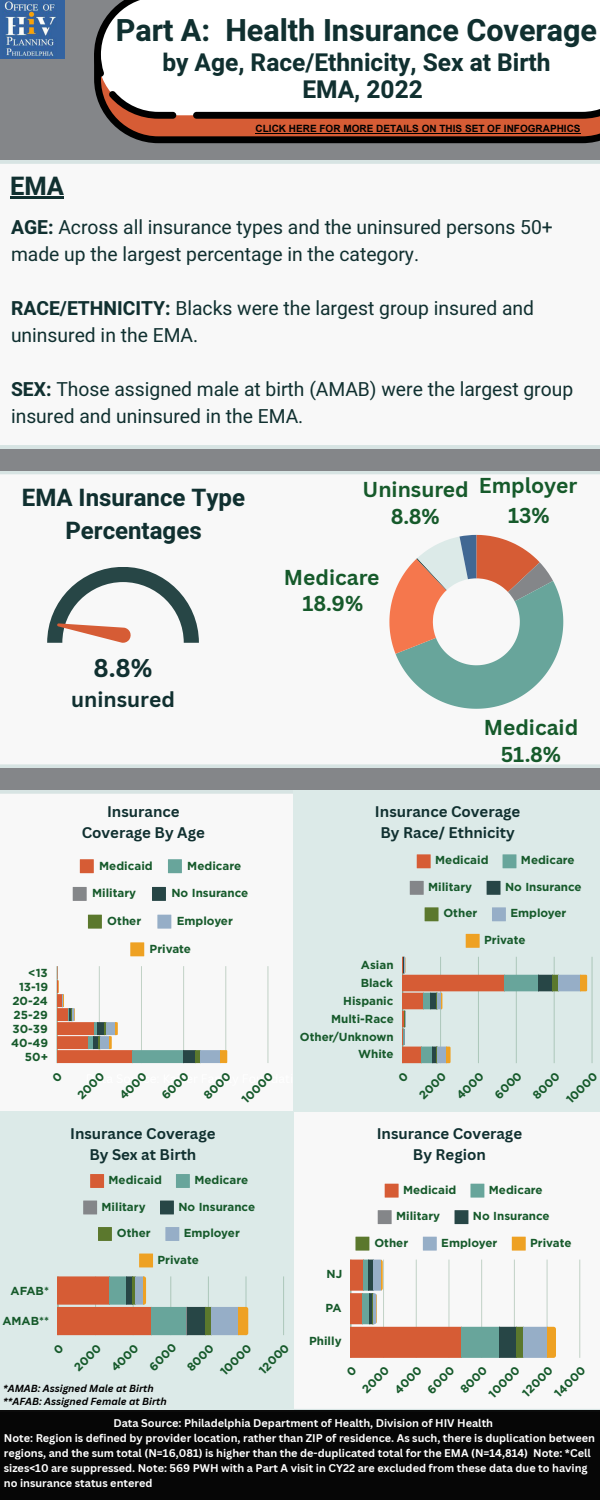
<style>
.page{position:relative;width:600px;height:1500px;background:#848689}
.page>*{position:absolute;margin:0;border:0;box-sizing:border-box;transform-origin:0 0}
.t1{font:700 30.5px "Heebo";color:#103030}
.t2{font:700 25.5px "Heebo";color:#103030}
.t3{font:700 25px "Canva Sans";color:#103030}
.t4{font:700 24.5px/27.8px "Heebo";color:#103030;text-align:center}
.t5{font:700 24px/33px "Heebo";color:#103030;text-align:center}
.t6{font:700 21px/26.4px "Canva Sans";color:#165a2b;text-align:center}
.t7{font:700 21px "Canva Sans";color:#103030}
.t8{font:19.3px/27px "Heebo";color:#103030}
.t9{font:700 15px/21px "Canva Sans";color:#103030;text-align:center}
.t10{font:700 11.6px/14px "Gotham";color:#165a2b;text-align:right}
.t11{font:700 10.9px/15px "Canva Sans";color:#fff}
.t12{font:italic 700 10px/13.5px "Canva Sans";color:#000}
.t13{font:700 10px "Arial";color:#000}
.s1{font-weight:700}
</style>
<div class="page">
<div style="left:0;top:161px;width:600px;height:287px;background:#f8f8f8"></div>
<div style="left:0;top:471px;width:600px;height:296px;background:#f8f8f8"></div>
<svg style="left:94px;top:77px;width:506px;height:66px;background:#94452c"></svg>
<svg style="left:98px;top:0;width:502px;height:115px;background:#e7e2e0"></svg>
<div style="left:94px;top:0;width:455px;height:77px;background:#fff"></div>
<svg style="left:109px;top:91px;width:67px;height:28px;background:#af9992"></svg>
<svg style="left:193px;top:27px;width:407px;height:92px;background:#ebebeb"></svg>
<svg style="left:561px;top:0;width:39px;height:19px"></svg>
<div style="left:0;top:791px;width:600px;height:620px;background:#f8f8f8"></div>
<svg style="left:47px;top:567px;width:152px;height:76px;background:#bbbcba"></svg>
<svg style="left:389px;top:535px;width:174px;height:174px;background:#c1beb4"></svg>
<img style="left:1px;top:0;width:64px;height:58px">
<svg style="left:80px;top:859px;width:14px;height:14px"></svg>
<svg style="left:168px;top:859px;width:14px;height:14px"></svg>
<svg style="left:73px;top:887px;width:14px;height:14px"></svg>
<svg style="left:152px;top:887px;width:14px;height:14px"></svg>
<svg style="left:88px;top:915px;width:14px;height:14px"></svg>
<svg style="left:157px;top:915px;width:14px;height:14px"></svg>
<svg style="left:130px;top:942px;width:14px;height:14px"></svg>
<hr style="left:268px;top:966px;width:1px;height:97px;background:#165a2b">
<svg style="left:57px;top:966px;width:170px;height:97px;background:#e2d6ce"></svg>
<div style="left:293px;top:791px;width:307px;height:321px;background:#dceae8"></div>
<svg style="left:417px;top:854px;width:14px;height:14px"></svg>
<svg style="left:503px;top:854px;width:13px;height:14px"></svg>
<svg style="left:410px;top:881px;width:14px;height:14px"></svg>
<svg style="left:487px;top:881px;width:14px;height:14px"></svg>
<svg style="left:425px;top:907px;width:14px;height:14px"></svg>
<svg style="left:492px;top:907px;width:14px;height:14px"></svg>
<svg style="left:466px;top:934px;width:14px;height:14px"></svg>
<hr style="left:592px;top:957px;width:1px;height:106px;background:#165a2b">
<svg style="left:403px;top:957px;width:184px;height:106px"></svg>
<svg style="left:385px;top:1184px;width:14px;height:14px"></svg>
<svg style="left:470px;top:1184px;width:14px;height:14px"></svg>
<svg style="left:378px;top:1210px;width:14px;height:14px"></svg>
<svg style="left:455px;top:1210px;width:13px;height:14px"></svg>
<svg style="left:355px;top:1237px;width:14px;height:14px"></svg>
<svg style="left:423px;top:1237px;width:14px;height:14px"></svg>
<svg style="left:512px;top:1237px;width:14px;height:14px"></svg>
<hr style="left:580px;top:1260px;width:1px;height:98px;background:#165a2b">
<svg style="left:351px;top:1260px;width:205px;height:98px;background:#d4c0b4"></svg>
<div style="left:0;top:1112px;width:293px;height:300px;background:#dceae8"></div>
<div style="left:0;top:1411px;width:600px;height:89px;background:#060606"></div>
<svg style="left:90px;top:1174px;width:14px;height:14px"></svg>
<svg style="left:176px;top:1174px;width:14px;height:14px"></svg>
<svg style="left:83px;top:1201px;width:14px;height:13px"></svg>
<svg style="left:160px;top:1201px;width:14px;height:13px"></svg>
<svg style="left:98px;top:1227px;width:14px;height:14px"></svg>
<svg style="left:165px;top:1227px;width:14px;height:14px"></svg>
<svg style="left:139px;top:1254px;width:14px;height:13px"></svg>
<hr style="left:283px;top:1276px;width:1px;height:59px;background:#165a2b">
<svg style="left:58px;top:1276px;width:190px;height:59px"></svg>
<hr style="left:10px;top:196px;width:54px;height:3px;background:#103030">
<hr style="left:256px;top:133px;width:325px;height:1px;background:#000">
<svg style="left:52px;top:1071px;width:11px;height:11px"></svg>
<svg style="left:346px;top:1366px;width:11px;height:11px"></svg>
<p class="t1" style="left:116px;top:9px;width:483px">Part A: Health Insurance Coverage</p>
<p class="t4" style="left:162px;top:49px;width:390px">by Age, Race/Ethnicity, Sex at Birth<br>EMA, 2022</p>
<p class="t2" style="left:10px;top:168px;width:55px">EMA</p>
<p class="t13" style="left:256px;top:121px;width:327px">CLICK HERE FOR MORE DETAILS ON THIS SET OF INFOGRAPHICS</p>
<h2 class="t8" style="left:11px;top:214px;width:543px"><span class="s1">AGE:</span> Across all insurance types and the uninsured persons 50+ made up the largest percentage in the category.</h2>
<p class="t8" style="left:11px;top:295px;width:525px"><span class="s1">RACE/ETHNICITY:</span> Blacks were the largest group insured and uninsured in the EMA.</p>
<h4 class="t8" style="left:11px;top:376px;width:564px"><span class="s1">SEX:</span> Those assigned male at birth (AMAB) were the largest group insured and uninsured in the EMA.</h4>
<h4 class="t5" style="left:22px;top:482px;width:225px">EMA Insurance Type<br>Percentages</h4>
<h4 class="t3" style="left:93px;top:651px;width:61px">8.8%</h4>
<h4 class="t7" style="left:71px;top:684px;width:105px">uninsured</h4>
<h3 class="t6" style="left:363px;top:476px;width:108px">Uninsured<br>8.8%</h3>
<h3 class="t6" style="left:479px;top:470px;width:100px;line-height:30.5px">Employer<br>13%</h3>
<h3 class="t6" style="left:284px;top:563px;width:97px">Medicare<br>18.9%</h3>
<h3 class="t6" style="left:484px;top:714px;width:96px">Medicaid<br>51.8%</h3>
<p class="t9" style="left:82px;top:801px;width:125px">Insurance<br>Coverage By Age</p>
<p class="t9" style="left:375px;top:801px;width:147px">Insurance Coverage<br>By Race/ Ethnicity</p>
<p class="t10" style="left:11px;top:965px;width:38px">&lt;13<br>13-19<br>20-24<br>25-29<br>30-39<br>40-49<br>50+</p>
<p class="t10" style="left:99px;top:858px;width:55px">Medicaid</p>
<p class="t10" style="left:187px;top:858px;width:55px">Medicare</p>
<p class="t10" style="left:92px;top:886px;width:46px">Military</p>
<p class="t10" style="left:171px;top:886px;width:78px">No Insurance</p>
<p class="t10" style="left:107px;top:914px;width:35px">Other</p>
<p class="t10" style="left:177px;top:914px;width:58px">Employer</p>
<p class="t10" style="left:150px;top:942px;width:43px">Private</p>
<p class="t10" style="left:74px;top:1092px;width:34px;rotate:-45deg">2000</p>
<p class="t10" style="left:116px;top:1092px;width:35px;rotate:-45deg">4000</p>
<p class="t10" style="left:158px;top:1092px;width:35px;rotate:-45deg">6000</p>
<p class="t10" style="left:201px;top:1092px;width:34px;rotate:-45deg">8000</p>
<p class="t10" style="left:239px;top:1096px;width:40px;rotate:-45deg">10000</p>
<p class="t10" style="left:300px;top:956px;width:95px;line-height:18px">Asian<br>Black<br>Hispanic<br>Multi-Race<br>Other/Unknown<br>White</p>
<p class="t10" style="left:435px;top:853px;width:55px">Medicaid</p>
<p class="t10" style="left:521px;top:853px;width:55px">Medicare</p>
<p class="t10" style="left:428px;top:880px;width:46px">Military</p>
<p class="t10" style="left:505px;top:880px;width:78px">No Insurance</p>
<p class="t10" style="left:443px;top:906px;width:35px">Other</p>
<p class="t10" style="left:510px;top:906px;width:58px">Employer</p>
<p class="t10" style="left:484px;top:933px;width:43px">Private</p>
<p class="t10" style="left:416px;top:1092px;width:34px;rotate:-45deg">2000</p>
<p class="t10" style="left:453px;top:1092px;width:35px;rotate:-45deg">4000</p>
<p class="t10" style="left:492px;top:1092px;width:35px;rotate:-45deg">6000</p>
<p class="t10" style="left:530px;top:1092px;width:34px;rotate:-45deg">8000</p>
<p class="t10" style="left:563px;top:1096px;width:40px;rotate:-45deg">10000</p>
<p class="t9" style="left:70px;top:1123px;width:147px">Insurance Coverage<br>By Sex at Birth</p>
<p class="t9" style="left:377px;top:1123px;width:147px">Insurance Coverage<br>By Region</p>
<p class="t10" style="left:109px;top:1173px;width:55px">Medicaid</p>
<p class="t10" style="left:194px;top:1173px;width:55px">Medicare</p>
<p class="t10" style="left:102px;top:1199px;width:46px">Military</p>
<p class="t10" style="left:178px;top:1199px;width:78px">No Insurance</p>
<p class="t10" style="left:117px;top:1226px;width:35px">Other</p>
<p class="t10" style="left:184px;top:1226px;width:58px">Employer</p>
<p class="t10" style="left:158px;top:1252px;width:43px">Private</p>
<p class="t10" style="left:403px;top:1183px;width:55px">Medicaid</p>
<p class="t10" style="left:489px;top:1183px;width:55px">Medicare</p>
<p class="t10" style="left:396px;top:1209px;width:46px">Military</p>
<p class="t10" style="left:473px;top:1209px;width:78px">No Insurance</p>
<p class="t10" style="left:374px;top:1236px;width:35px">Other</p>
<p class="t10" style="left:441px;top:1236px;width:58px">Employer</p>
<p class="t10" style="left:530px;top:1236px;width:43px">Private</p>
<p class="t10" style="left:11px;top:1284px;width:40px">AFAB*</p>
<p class="t10" style="left:2px;top:1314px;width:48px">AMAB**</p>
<p class="t10" style="left:71px;top:1364px;width:34px;rotate:-45deg">2000</p>
<p class="t10" style="left:108px;top:1364px;width:35px;rotate:-45deg">4000</p>
<p class="t10" style="left:146px;top:1364px;width:35px;rotate:-45deg">6000</p>
<p class="t10" style="left:184px;top:1364px;width:34px;rotate:-45deg">8000</p>
<p class="t10" style="left:217px;top:1368px;width:40px;rotate:-45deg">10000</p>
<p class="t10" style="left:256px;top:1367px;width:39px;rotate:-45deg">12000</p>
<p class="t12" style="left:3px;top:1381px;width:165px">*AMAB: Assigned Male at Birth **AFAB: Assigned Female at Birth</p>
<p class="t10" style="left:327px;top:1267px;width:17px">NJ</p>
<p class="t10" style="left:325px;top:1301px;width:18px">PA</p>
<p class="t10" style="left:309px;top:1334px;width:34px">Philly</p>
<p class="t10" style="left:359px;top:1387px;width:34px;rotate:-45deg">2000</p>
<p class="t10" style="left:391px;top:1387px;width:35px;rotate:-45deg">4000</p>
<p class="t10" style="left:424px;top:1387px;width:35px;rotate:-45deg">6000</p>
<p class="t10" style="left:457px;top:1387px;width:34px;rotate:-45deg">8000</p>
<p class="t10" style="left:485px;top:1391px;width:40px;rotate:-45deg">10000</p>
<p class="t10" style="left:519px;top:1390px;width:39px;rotate:-45deg">12000</p>
<p class="t10" style="left:551px;top:1390px;width:40px;rotate:-45deg">14000</p>
<h4 class="t11" style="left:4px;top:1415px;width:593px;text-indent:110px">Data Source: Philadelphia Department of Health, Division of HIV Health<br>Note: Region is defined by provider location, rather than ZIP of residence. As such, there is duplication between regions, and the sum total (N=16,081) is higher than the de-duplicated total for the EMA (N=14,814) Note: *Cell sizes&lt;10 are suppressed. Note: 569 PWH with a Part A visit in CY22 are excluded from these data due to having no insurance status entered</h4>
</div>
